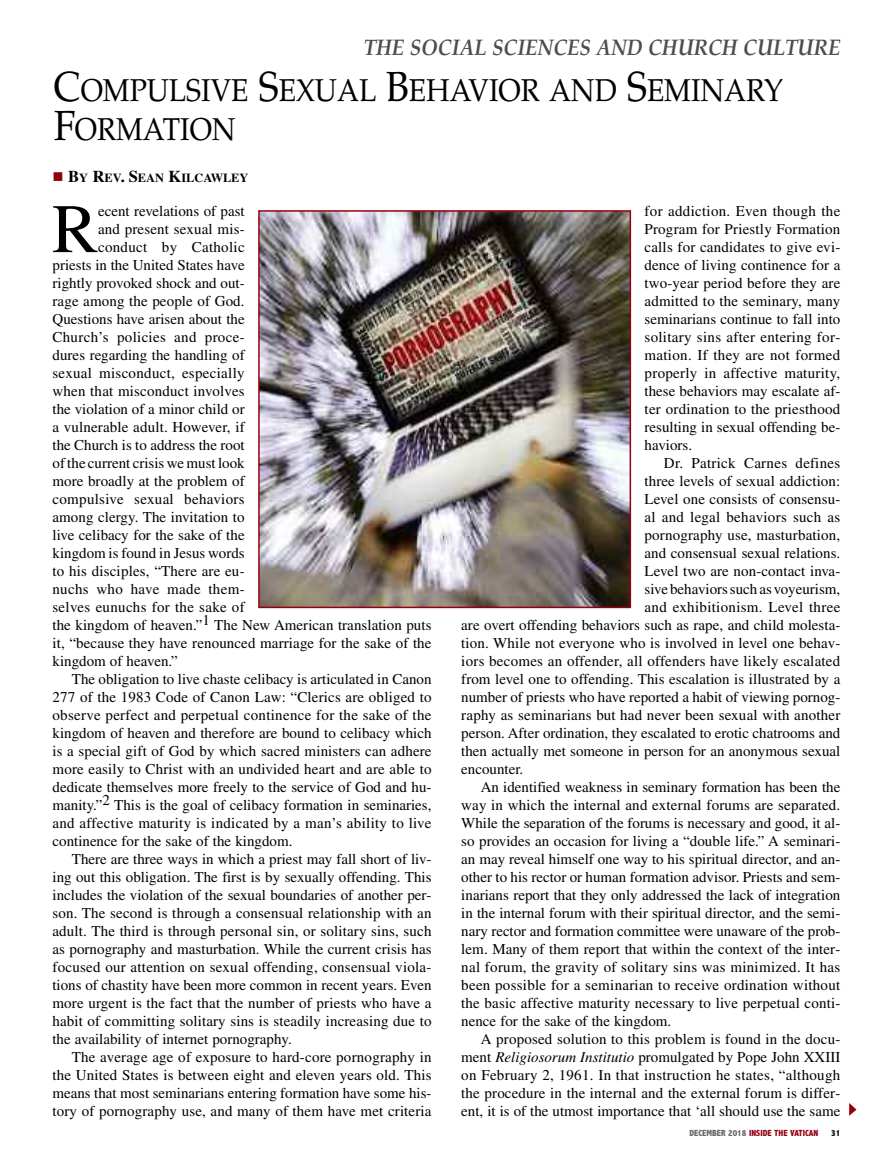
<style>
.page{position:relative;width:891px;height:1175px;background:#fff}
.page>*{position:absolute;margin:0;border:0;box-sizing:border-box;transform-origin:0 0}
.t1{font:69.3px "Times";color:#000}
.t2{font:31.5px/39px "Palatino";color:#000;scale:.9 1}
.t3{font:italic 700 22.5px "Palatino";color:#4d4d4d;scale:.9 1}
.t4{font:15px/18px "Times";letter-spacing:.005em;color:#000;text-align:justify}
.t5{font:700 12.3px "Times";color:#000}
.t6{font:800 condensed 9px "Abadi";color:#920010}
.t7{font:800 condensed 9px "Abadi";color:#000}
.s1{font-size:42px}
.s2{color:#920010}
.s3{font-size:16.5px}
.s4{font-style:italic}
.s5{color:#666}
</style>
<div class="page">
<img style="left:261px;top:213px;width:367px;height:392px">
<div style="left:258px;top:210px;width:373px;height:398px;border:2px solid #96000e"></div>
<svg style="left:849px;top:1103px;width:7px;height:12px"></svg>
<h3 class="t3" style="left:364px;top:34px;width:531px">THE SOCIAL SCIENCES AND CHURCH CULTURE</h3>
<h2 class="t2" style="left:54px;top:71px;width:812px"><span class="s1">C</span>OMPULSIVE <span class="s1">S</span>EXUAL <span class="s1">B</span>EHAVIOR AND <span class="s1">S</span>EMINARY<br><span class="s1">F</span>ORMATION</h2>
<p class="t5" style="left:53px;top:170px;width:197px"><span class="s2">■</span> <span class="s3">B</span>Y <span class="s3">R</span>EV<span class="s3">. S</span>EAN <span class="s3">K</span>ILCAWLEY</p>
<h1 class="t1" style="left:52px;top:205px;width:48px">R</h1>
<p class="t4" style="left:98px;top:204px;width:148px">ecent revelations of past</p>
<p class="t4" style="left:98px;top:222px;width:148px">and present sexual mis-</p>
<p class="t4" style="left:98px;top:240px;width:148px">conduct by Catholic</p>
<p class="t4" style="left:53px;top:258px;width:194px">priests in the United States have</p>
<p class="t4" style="left:53px;top:276px;width:194px">rightly provoked shock and out-</p>
<p class="t4" style="left:53px;top:294px;width:194px">rage among the people of God.</p>
<p class="t4" style="left:53px;top:312px;width:194px">Questions have arisen about the</p>
<p class="t4" style="left:53px;top:330px;width:194px">Church’s policies and proce-</p>
<p class="t4" style="left:53px;top:348px;width:194px">dures regarding the handling of</p>
<p class="t4" style="left:53px;top:366px;width:194px">sexual misconduct, especially</p>
<p class="t4" style="left:53px;top:384px;width:194px">when that misconduct involves</p>
<p class="t4" style="left:53px;top:402px;width:194px">the violation of a minor child or</p>
<p class="t4" style="left:53px;top:420px;width:194px">a vulnerable adult. However, if</p>
<p class="t4" style="left:53px;top:438px;width:194px">the Church is to address the root</p>
<p class="t4" style="left:53px;top:456px;width:194px">ofthe current crisis wemust look</p>
<p class="t4" style="left:53px;top:474px;width:194px">more broadly at the problem of</p>
<p class="t4" style="left:53px;top:492px;width:194px">compulsive sexual behaviors</p>
<p class="t4" style="left:53px;top:510px;width:194px">among clergy. The invitation to</p>
<p class="t4" style="left:53px;top:528px;width:194px">live celibacy for the sake of the</p>
<p class="t4" style="left:53px;top:546px;width:194px">kingdom is found in Jesus words</p>
<p class="t4" style="left:53px;top:564px;width:194px">to his disciples, “There are eu-</p>
<p class="t4" style="left:53px;top:582px;width:194px">nuchs who have made them-</p>
<p class="t4" style="left:53px;top:600px;width:194px">selves eunuchs for the sake of</p>
<p class="t4" style="left:53px;top:618px;width:381px">the kingdom of heaven.”1 The New American translation puts</p>
<p class="t4" style="left:53px;top:636px;width:381px">it, “because they have renounced marriage for the sake of the</p>
<p class="t4" style="left:53px;top:654px;width:127px">kingdom of heaven.”</p>
<p class="t4" style="left:72px;top:672px;width:361px">The obligation to live chaste celibacy is articulated in Canon</p>
<p class="t4" style="left:53px;top:690px;width:381px">277 of the 1983 Code of Canon Law: “Clerics are obliged to</p>
<p class="t4" style="left:53px;top:708px;width:381px">observe perfect and perpetual continence for the sake of the</p>
<p class="t4" style="left:53px;top:726px;width:381px">kingdom of heaven and therefore are bound to celibacy which</p>
<p class="t4" style="left:53px;top:744px;width:381px">is a special gift of God by which sacred ministers can adhere</p>
<p class="t4" style="left:53px;top:762px;width:381px">more easily to Christ with an undivided heart and are able to</p>
<p class="t4" style="left:53px;top:780px;width:381px">dedicate themselves more freely to the service of God and hu-</p>
<p class="t4" style="left:53px;top:798px;width:381px">manity.”2 This is the goal of celibacy formation in seminaries,</p>
<p class="t4" style="left:53px;top:816px;width:381px">and affective maturity is indicated by a man’s ability to live</p>
<p class="t4" style="left:53px;top:834px;width:241px">continence for the sake of the kingdom.</p>
<p class="t4" style="left:72px;top:852px;width:361px">There are three ways in which a priest may fall short of liv-</p>
<p class="t4" style="left:53px;top:870px;width:381px">ing out this obligation. The first is by sexually offending. This</p>
<p class="t4" style="left:52px;top:888px;width:381px">includes the violation of the sexual boundaries of another per-</p>
<p class="t4" style="left:52px;top:906px;width:381px">son. The second is through a consensual relationship with an</p>
<p class="t4" style="left:52px;top:924px;width:381px">adult. The third is through personal sin, or solitary sins, such</p>
<p class="t4" style="left:53px;top:942px;width:381px">as pornography and masturbation. While the current crisis has</p>
<p class="t4" style="left:53px;top:960px;width:381px">focused our attention on sexual offending, consensual viola-</p>
<p class="t4" style="left:52px;top:978px;width:381px">tions of chastity have been more common in recent years. Even</p>
<p class="t4" style="left:53px;top:996px;width:381px">more urgent is the fact that the number of priests who have a</p>
<p class="t4" style="left:52px;top:1014px;width:381px">habit of committing solitary sins is steadily increasing due to</p>
<p class="t4" style="left:52px;top:1032px;width:241px">the availability of internet pornography.</p>
<p class="t4" style="left:72px;top:1050px;width:361px">The average age of exposure to hard-core pornography in</p>
<p class="t4" style="left:53px;top:1068px;width:381px">the United States is between eight and eleven years old. This</p>
<p class="t4" style="left:53px;top:1086px;width:381px">means that most seminarians entering formation have some his-</p>
<p class="t4" style="left:52px;top:1104px;width:381px">tory of pornography use, and many of them have met criteria</p>
<p class="t4" style="left:645px;top:204px;width:197px">for addiction. Even though the Program for Priestly Formation calls for candidates to give evi&shy;dence of living continence for a two-year period before they are admitted to the seminary, many seminarians continue to fall into solitary sins after entering for&shy;mation. If they are not formed properly in affective maturity, these behaviors may escalate af&shy;ter ordination to the priesthood resulting in sexual offending be&shy;haviors.</p>
<p class="t4" style="left:664px;top:456px;width:178px">Dr. Patrick Carnes defines</p>
<p class="t4" style="left:645px;top:474px;width:197px">three levels of sexual addiction:</p>
<p class="t4" style="left:645px;top:492px;width:197px">Level one consists of consensu-</p>
<p class="t4" style="left:645px;top:510px;width:197px">al and legal behaviors such as</p>
<p class="t4" style="left:645px;top:528px;width:197px">pornography use, masturbation,</p>
<p class="t4" style="left:645px;top:546px;width:197px">and consensual sexual relations.</p>
<p class="t4" style="left:645px;top:564px;width:197px">Level two are non-contact inva-</p>
<p class="t4" style="left:645px;top:582px;width:197px">sive behaviorssuch as voyeurism,</p>
<p class="t4" style="left:645px;top:600px;width:197px">and exhibitionism. Level three</p>
<p class="t4" style="left:461px;top:618px;width:381px">are overt offending behaviors such as rape, and child molesta-</p>
<p class="t4" style="left:461px;top:636px;width:381px">tion. While not everyone who is involved in level one behav-</p>
<p class="t4" style="left:461px;top:654px;width:381px">iors becomes an offender, all offenders have likely escalated</p>
<p class="t4" style="left:461px;top:672px;width:381px">from level one to offending. This escalation is illustrated by a</p>
<p class="t4" style="left:461px;top:690px;width:381px">number of priests who have reported a habit of viewing pornog-</p>
<p class="t4" style="left:461px;top:708px;width:381px">raphy as seminarians but had never been sexual with another</p>
<p class="t4" style="left:461px;top:726px;width:381px">person. After ordination, they escalated to erotic chatrooms and</p>
<p class="t4" style="left:461px;top:744px;width:381px">then actually met someone in person for an anonymous sexual</p>
<p class="t4" style="left:461px;top:762px;width:64px">encounter.</p>
<p class="t4" style="left:481px;top:780px;width:361px">An identified weakness in seminary formation has been the</p>
<p class="t4" style="left:461px;top:798px;width:381px">way in which the internal and external forums are separated.</p>
<p class="t4" style="left:461px;top:816px;width:381px">While the separation of the forums is necessary and good, it al-</p>
<p class="t4" style="left:461px;top:834px;width:381px">so provides an occasion for living a “double life.” A seminari-</p>
<p class="t4" style="left:461px;top:852px;width:381px">an may reveal himself one way to his spiritual director, and an-</p>
<p class="t4" style="left:461px;top:870px;width:381px">other to his rector or human formation advisor. Priests and sem-</p>
<p class="t4" style="left:461px;top:888px;width:381px">inarians report that they only addressed the lack of integration</p>
<p class="t4" style="left:461px;top:906px;width:381px">in the internal forum with their spiritual director, and the semi-</p>
<p class="t4" style="left:461px;top:924px;width:381px">nary rector and formation committee were unaware of the prob-</p>
<p class="t4" style="left:461px;top:942px;width:381px">lem. Many of them report that within the context of the inter-</p>
<p class="t4" style="left:461px;top:960px;width:381px">nal forum, the gravity of solitary sins was minimized. It has</p>
<p class="t4" style="left:461px;top:978px;width:381px">been possible for a seminarian to receive ordination without</p>
<p class="t4" style="left:461px;top:996px;width:381px">the basic affective maturity necessary to live perpetual conti-</p>
<p class="t4" style="left:461px;top:1014px;width:211px">nence for the sake of the kingdom.</p>
<p class="t4" style="left:481px;top:1032px;width:361px">A proposed solution to this problem is found in the docu-</p>
<p class="t4" style="left:461px;top:1050px;width:381px">ment <span class="s4">Religiosorum Institutio</span> promulgated by Pope John XXIII</p>
<p class="t4" style="left:461px;top:1068px;width:381px">on February 2, 1961. In that instruction he states, “although</p>
<p class="t4" style="left:461px;top:1086px;width:381px">the procedure in the internal and the external forum is differ-</p>
<p class="t4" style="left:461px;top:1104px;width:381px">ent, it is of the utmost importance that ‘all should use the same</p>
<p class="t6" style="left:689px;top:1127px;width:131px"><span class="s5">DECEMBER 2018</span> INSIDE THE VATICAN</p>
<p class="t7" style="left:831px;top:1127px;width:11px">31</p>
</div>
